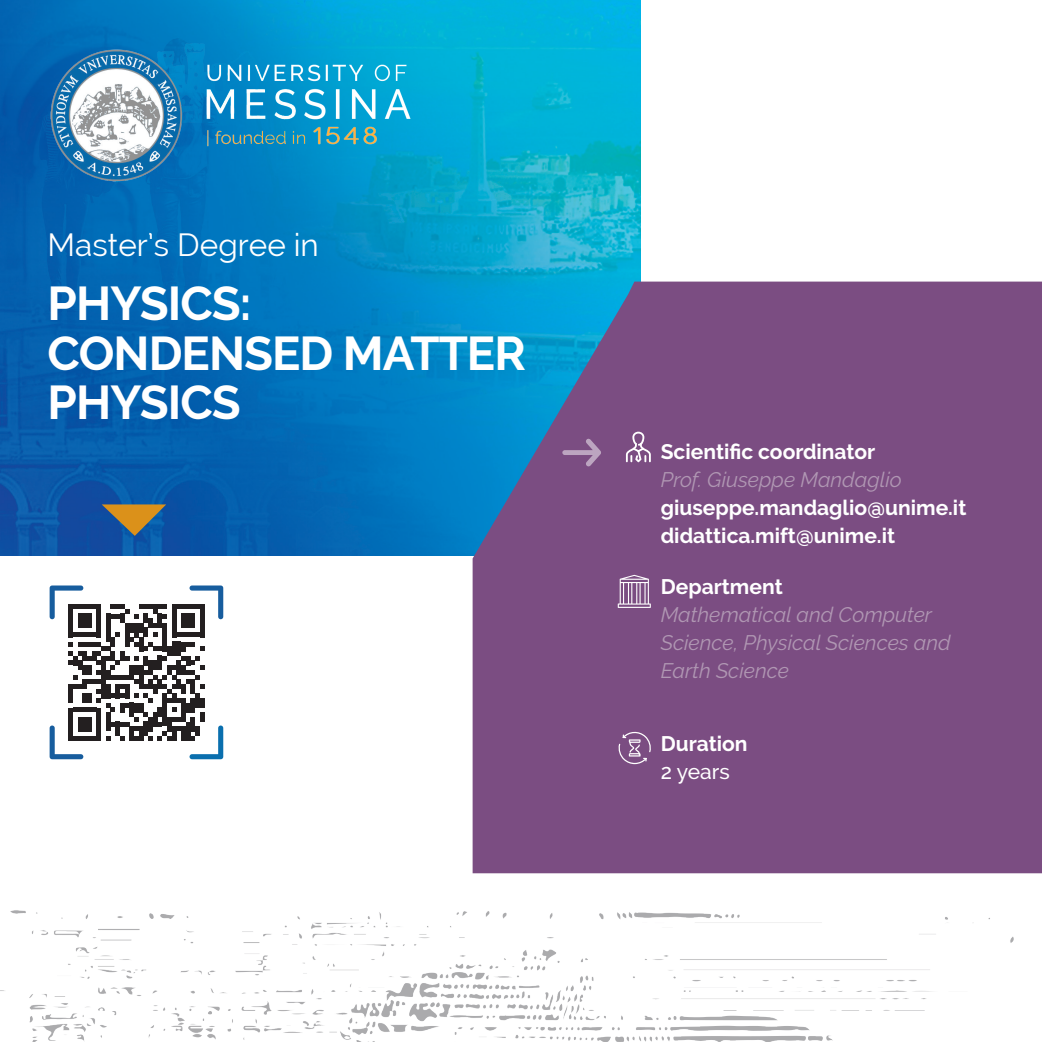
<style>
.page{position:relative;width:1042px;height:1042px;background:#fff}
.page>*{position:absolute;margin:0;border:0;box-sizing:border-box;transform-origin:0 0}
.t1{font:700 47.25px/49.7px "Raleway";letter-spacing:-.02em;color:#fff}
.t2{font:31.5px "Raleway";color:#fff}
.t3{font:700 21px "Raleway";color:#fff}
.t4{font:italic 21px/28px "Raleway";color:#b097b3}
.t5{font:500 21px "Raleway";color:#fff}
</style>
<div class="page">
<img style="left:0;top:0;width:640px;height:556px">
<img style="left:1px;top:17px;width:464px;height:187px">
<svg style="left:472px;top:282px;width:570px;height:576px;background:#725287"></svg>
<svg style="left:618px;top:730px;width:34px;height:34px"></svg>
<svg style="left:626px;top:432px;width:25px;height:30px"></svg>
<svg style="left:618px;top:575px;width:33px;height:33px"></svg>
<svg style="left:562px;top:438px;width:39px;height:28px"></svg>
<svg style="left:102px;top:504px;width:64px;height:32px;background:#727160"></svg>
<img style="left:0;top:858px;width:1042px;height:184px">
<svg style="left:50px;top:585px;width:173px;height:174px"></svg>
<hr style="left:200px;top:712px;width:4px;height:10px;background:#231f20">
<p class="t2" style="left:48px;top:227px;width:273px">Master’s Degree in</p>
<p class="t1" style="left:48px;top:279px;width:205px">PHYSICS:</p>
<p class="t1" style="left:48px;top:328px;width:480px">CONDENSED MATTER<br>PHYSICS</p>
<p class="t3" style="left:661px;top:439px;width:216px">Scientific coordinator</p>
<p class="t4" style="left:661px;top:465px;width:243px">Prof. Giuseppe Mandaglio</p>
<p class="t3" style="left:661px;top:495px;width:307px">giuseppe.mandaglio@unime.it</p>
<p class="t3" style="left:661px;top:523px;width:236px">didattica.mift@unime.it</p>
<p class="t3" style="left:661px;top:574px;width:123px">Department</p>
<p class="t4" style="left:661px;top:600px;width:291px">Mathematical and Computer<br>Science, Physical Sciences and<br>Earth Science</p>
<p class="t3" style="left:661px;top:732px;width:88px">Duration</p>
<p class="t5" style="left:661px;top:759px;width:71px">2 years</p>
</div>
